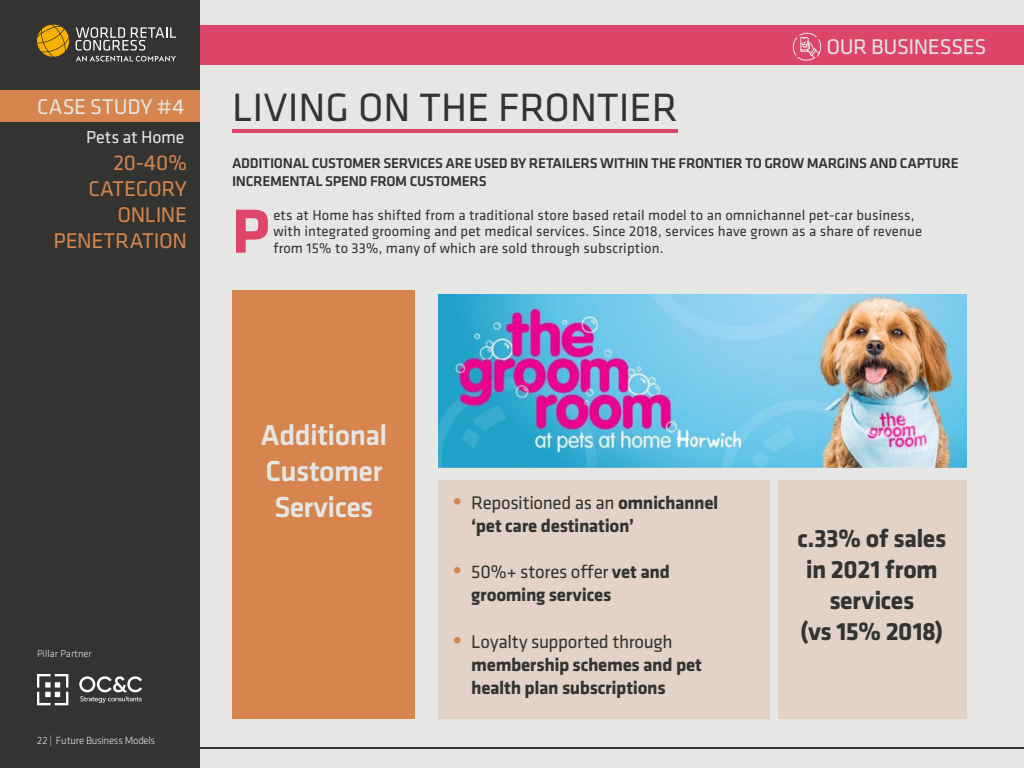
<style>
.page{position:relative;width:1024px;height:768px;background:#e6e6e5}
.page>*{position:absolute;margin:0;border:0;box-sizing:border-box;transform-origin:0 0}
.t1{font:700 64.5px "Klavika";color:#dd466a}
.t2{font:41px "Klavika";color:#333431}
.t3{font:500 30px/36px "Klavika";letter-spacing:-.02em;color:#e6e6e5}
.t4{font:700 25.9px/31.1px "Klavika";letter-spacing:-.02em;color:#333431;text-align:center}
.t5{font:22.1px/26px "Klavika";letter-spacing:-.02em;color:#d5854d;text-align:right}
.t6{font:22.1px "Klavika";letter-spacing:-.015em;color:#e6e6e5}
.t7{font:22.1px "Klavika";letter-spacing:.005em;color:#e6e6e5}
.t8{font:700 19px/22.8px "Klavika";letter-spacing:-.02em;color:#333431}
.t9{font:18px "Klavika";letter-spacing:-.01em;color:#e6e6e5}
.t10{font:14.7px/16.6px "Klavika";letter-spacing:.01em;color:#333431}
.t11{font:500 14.7px/17.6px "Klavika";letter-spacing:-.02em;color:#333431}
.t12{font:300 10.8px "Klavika";letter-spacing:-.02em;color:#e6e6e5}
.t13{font:300 10.4px "Klavika";color:#e6e6e6}
.s1{font-size:24px;color:#d5854d}
.s2{font-weight:400}
</style>
<div class="page">
<div style="left:0;top:0;width:200px;height:768px;background:#333431"></div>
<hr style="left:194px;top:747px;width:830px;height:2px;background:#333431">
<svg style="left:37px;top:24px;width:32px;height:33px"></svg>
<svg style="left:76px;top:27px;width:100px;height:35px"></svg>
<svg style="left:37px;top:674px;width:105px;height:31px"></svg>
<div style="left:200px;top:25px;width:824px;height:40px;background:#dd466a"></div>
<svg style="left:792px;top:33px;width:29px;height:28px"></svg>
<div style="left:0;top:90px;width:200px;height:31px;background:#d5854d"></div>
<img style="left:438px;top:295px;width:528px;height:173px">
<div style="left:232px;top:290px;width:184px;height:428px;background:#d5854d"></div>
<div style="left:438px;top:480px;width:332px;height:238px;background:#e2d2c7"></div>
<div style="left:778px;top:480px;width:188px;height:238px;background:#e2d2c7"></div>
<hr style="left:232px;top:129px;width:446px;height:4px;background:#dd466a">
<h3 class="t7" style="left:37px;top:95px;width:149px">CASE STUDY #4</h3>
<p class="t9" style="left:86px;top:127px;width:100px">Pets at Home</p>
<h2 class="t2" style="left:232px;top:85px;width:447px">LIVING ON THE FRONTIER</h2>
<h3 class="t6" style="left:826px;top:34px;width:162px">OUR BUSINESSES</h3>
<h3 class="t5" style="left:54px;top:150px;width:135px">20-40%<br>CATEGORY<br>ONLINE<br>PENETRATION</h3>
<p class="t11" style="left:232px;top:155px;width:728px">ADDITIONAL CUSTOMER SERVICES ARE USED BY RETAILERS WITHIN THE FRONTIER TO GROW MARGINS AND CAPTURE<br>INCREMENTAL SPEND FROM CUSTOMERS</p>
<h1 class="t1" style="left:232px;top:196px;width:39px">P</h1>
<p class="t10" style="left:273px;top:207px;width:650px">ets at Home has shifted from a traditional store based retail model to an omnichannel pet-car business, with integrated grooming and pet medical services. Since 2018, services have grown as a share of revenue from 15% to 33%, many of which are sold through subscription.</p>
<p class="t13" style="left:37px;top:648px;width:56px">Pillar Partner</p>
<p class="t12" style="left:37px;top:735px;width:119px">22 | Future Business Models</p>
<h3 class="t3" style="left:261px;top:418px;width:128px">Additional<br>Customer<br>Services</h3>
<p class="t8" style="left:471px;top:491px;width:249px;text-indent:-18px"><span class="s1">•</span> <span class="s2">Repositioned as an</span> omnichannel ‘pet care destination’</p>
<p class="t8" style="left:471px;top:561px;width:200px;text-indent:-18px"><span class="s1">•</span> <span class="s2">50%+ stores offer</span> vet and grooming services</p>
<p class="t8" style="left:471px;top:631px;width:232px;text-indent:-18px"><span class="s1">•</span> <span class="s2">Loyalty supported through </span>membership schemes and pet health plan subscriptions</p>
<h3 class="t4" style="left:797px;top:523px;width:150px">c.33% of sales in 2021 from services<br>(vs 15% 2018)</h3>
</div>
